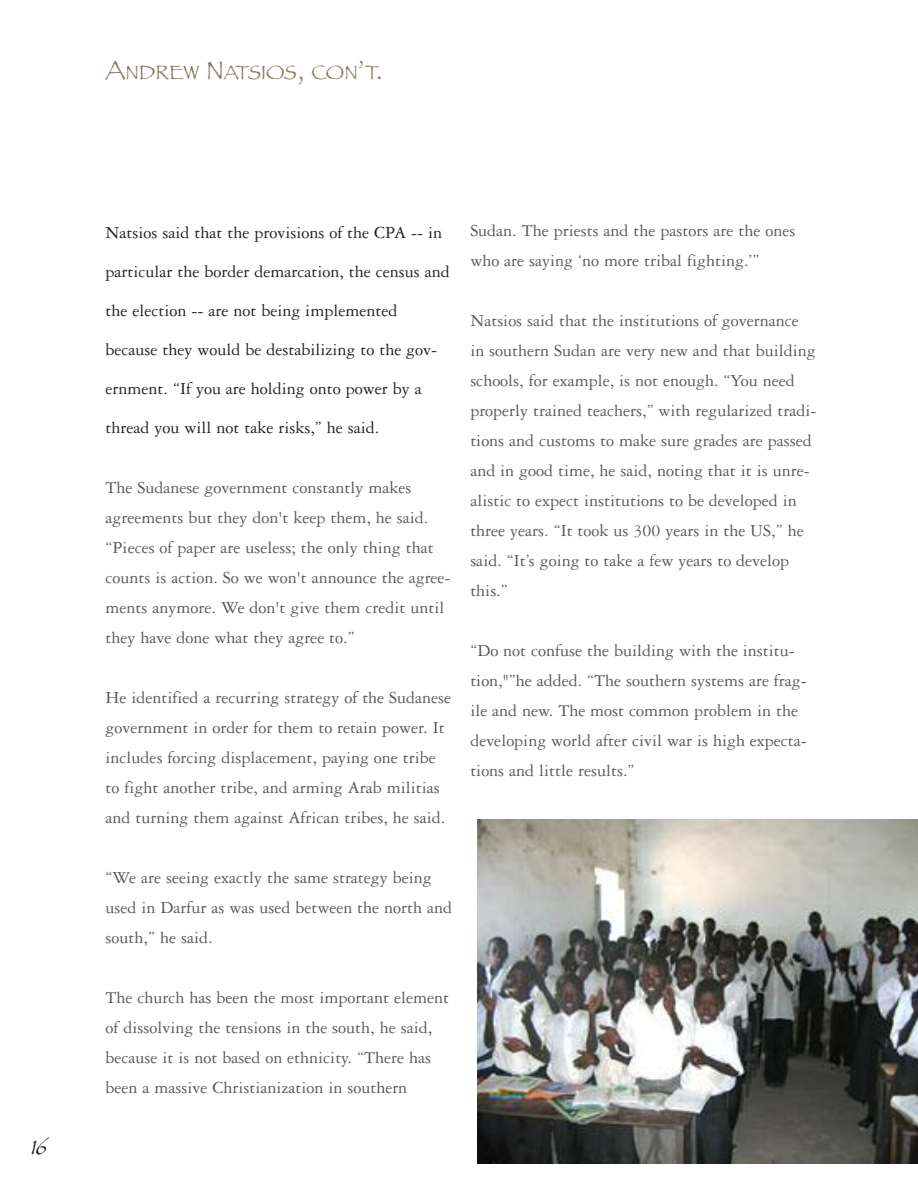
<style>
.page{position:relative;width:918px;height:1188px;background:#fff}
.page>*{position:absolute;margin:0;border:0;box-sizing:border-box;transform-origin:0 0}
.t1{font:italic 21px "Papyrus";color:#231f20}
.t2{font:20.25px "Papyrus";color:#82795e}
.t3{font:18px/30px "Garamond Three";color:#57585a}
.t4{font:18px/39px "Garamond Three";color:#231f20}
.s1{font-size:27px}
</style>
<div class="page">
<img style="left:477px;top:819px;width:441px;height:344px">
<p class="t2" style="left:106px;top:60px;width:279px"><span class="s1">A</span>NDREW <span class="s1">N</span>ATSIOS<span class="s1">,</span> CON<span class="s1">’</span>T<span class="s1">.</span></p>
<p class="t1" style="left:30px;top:1134px;width:25px">16</p>
<p class="t4" style="left:106px;top:214px;width:346px">Natsios said that the provisions of the CPA -- in particular the border demarcation, the census and the election -- are not being implemented because they would be destabilizing to the gov&shy;ernment. “If you are holding onto power by a thread you will not take risks,” he said.</p>
<p class="t3" style="left:106px;top:474px;width:346px">The Sudanese government constantly makes agreements but they don't keep them, he said. “Pieces of paper are useless; the only thing that counts is action. So we won't announce the agree&shy;ments anymore. We don't give them credit until they have done what they agree to.”</p>
<p class="t3" style="left:106px;top:684px;width:347px">He identified a recurring strategy of the Sudanese government in order for them to retain power. It includes forcing displacement, paying one tribe to fight another tribe, and arming Arab militias and turning them against African tribes, he said.</p>
<p class="t3" style="left:106px;top:864px;width:348px">“We are seeing exactly the same strategy being used in Darfur as was used between the north and south,” he said.</p>
<p class="t3" style="left:106px;top:984px;width:345px">The church has been the most important element of dissolving the tensions in the south, he said, because it is not based on ethnicity. “There has been a massive Christianization in southern</p>
<p class="t3" style="left:470px;top:217px;width:327px">Sudan. The priests and the pastors are the ones who are saying ‘no more tribal fighting.’”</p>
<p class="t3" style="left:470px;top:307px;width:348px">Natsios said that the institutions of governance in southern Sudan are very new and that building schools, for example, is not enough. “You need properly trained teachers,” with regularized tradi&shy;tions and customs to make sure grades are passed and in good time, he said, noting that it is unre&shy;alistic to expect institutions to be developed in three years. “It took us 300 years in the US,” he said. “It’s going to take a few years to develop this.”</p>
<p class="t3" style="left:470px;top:637px;width:338px">“Do not confuse the building with the institu&shy;tion,"”he added. “The southern systems are frag&shy;ile and new. The most common problem in the developing world after civil war is high expecta&shy;tions and little results.”</p>
</div>
